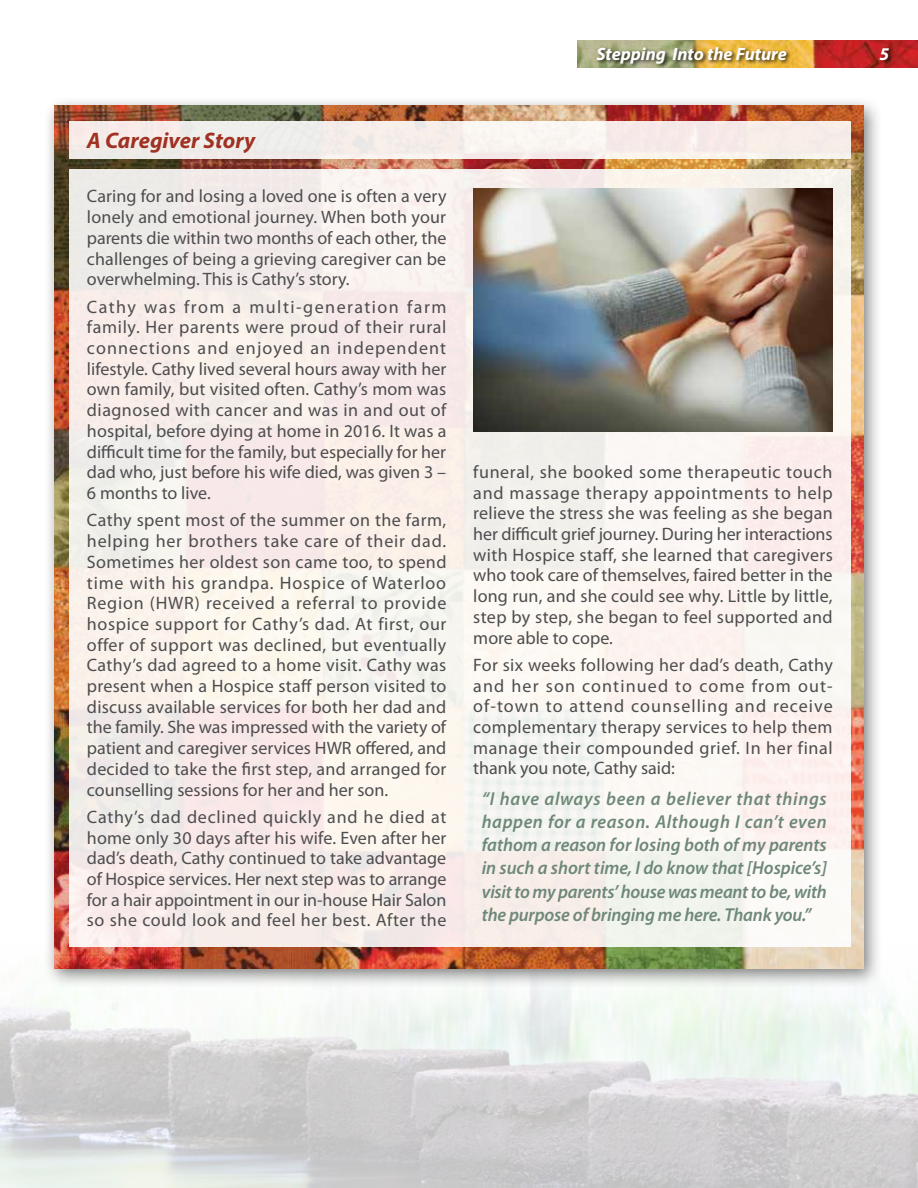
<style>
.page{position:relative;width:918px;height:1188px;background:#fff}
.page>*{position:absolute;margin:0;border:0;box-sizing:border-box;transform-origin:0 0}
.t1{font:italic 700 22.5px "Myriad Pro";color:#a03223}
.t2{font:italic 600 18.75px/23.2px "Myriad Pro";letter-spacing:-.01em;color:#6e8878;text-align:justify}
.t3{font:18px/20.7px "Myriad Pro";color:#4d4d4f;text-align:justify}
.t4{font:italic 700 18px "Myriad Pro";color:#fff}
</style>
<div class="page">
<img style="left:0;top:989px;width:918px;height:199px">
<img style="left:578px;top:41px;width:340px;height:27px">
<div style="left:595px;top:46px;width:300px;height:23px;background:#000;opacity:.75"></div>
<div style="left:43px;top:96px;width:841px;height:893px;background:#000;opacity:.5"></div>
<img style="left:54px;top:106px;width:810px;height:862px">
<div style="left:69px;top:170px;width:781px;height:777px;background:#f9f1eb"></div>
<div style="left:69px;top:121px;width:781px;height:38px;background:#f6ede9"></div>
<img style="left:473px;top:188px;width:360px;height:243px">
<p class="t4" style="left:596px;top:42px;width:192px">Stepping Into the Future</p>
<p class="t4" style="left:879px;top:42px;width:11px">5</p>
<p class="t1" style="left:87px;top:126px;width:170px">A Caregiver Story</p>
<p class="t3" style="left:87px;top:186px;width:361px">Caring for and losing a loved one is often a very lonely and emotional journey. When both your parents die within two months of each other, the challenges of being a grieving caregiver can be overwhelming. This is Cathy’s story.</p>
<p class="t3" style="left:87px;top:297px;width:361px">Cathy was from a multi-generation farm family. Her parents were proud of their rural connections and enjoyed an independent lifestyle. Cathy lived several hours away with her own family, but visited often. Cathy’s mom was diagnosed with cancer and was in and out of hospital, before dying at home in 2016. It was a difficult time for the family, but especially for her dad who, just before his wife died, was given 3 – 6 months to live.</p>
<p class="t3" style="left:87px;top:510px;width:361px">Cathy spent most of the summer on the farm, helping her brothers take care of their dad.<br>Sometimes her oldest son came too, to spend time with his grandpa. Hospice of Waterloo Region (HWR) received a referral to provide hospice support for Cathy’s dad. At first, our offer of support was declined, but eventually Cathy’s dad agreed to a home visit. Cathy was present when a Hospice staff person visited to discuss available services for both her dad and the family. She was impressed with the variety of patient and caregiver services HWR offered, and decided to take the first step, and arranged for counselling sessions for her and her son.</p>
<p class="t3" style="left:87px;top:807px;width:361px">Cathy’s dad declined quickly and he died at home only 30 days after his wife. Even after her dad’s death, Cathy continued to take advantage of Hospice services. Her next step was to arrange for a hair appointment in our in-house Hair Salon so she could look and feel her best. After the</p>
<p class="t3" style="left:473px;top:462px;width:361px">funeral, she booked some therapeutic touch and massage therapy appointments to help relieve the stress she was feeling as she began her difficult grief journey. During her interactions with Hospice staff, she learned that caregivers who took care of themselves, faired better in the long run, and she could see why. Little by little, step by step, she began to feel supported and more able to cope.</p>
<p class="t3" style="left:473px;top:655px;width:361px">For six weeks following her dad’s death, Cathy and her son continued to come from out&shy;of-town to attend counselling and receive complementary therapy services to help them manage their compounded grief. In her final thank you note, Cathy said:</p>
<p class="t2" style="left:482px;top:786px;width:347px">“I have always been a believer that things happen for a reason. Although I can’t even fathom a reason for losing both of my parents in such a short time, I do know that [Hospice’s] visit to my parents’ house was meant to be, with the purpose of bringing me here. Thank you.”</p>
</div>
